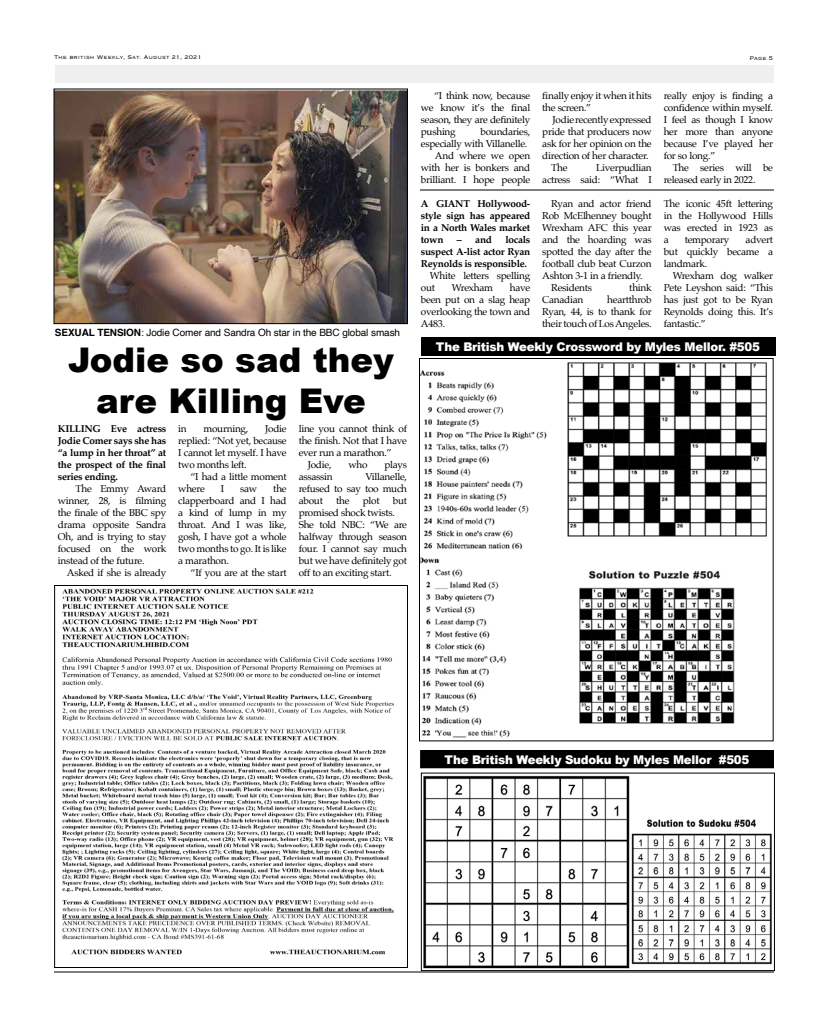
<style>
.page{position:relative;width:828px;height:1026px;background:#fff}
.page>*{position:absolute;margin:0;border:0;box-sizing:border-box;transform-origin:0 0}
.t1{font:900 34px/40.8px "Arial";color:#000;text-align:center}
.t2{font:900 12px "Arial";letter-spacing:-.02em;color:#fff}
.t3{font:10px/12px "Palatino";letter-spacing:-.025em;color:#000;text-align:justify}
.t4{font:700 10px/12px "Palatino";letter-spacing:-.025em;color:#000;text-align:justify}
.t5{font:10px "Helvetica";letter-spacing:-.01em;color:#000}
.t6{font:300 7px "Copperplate";color:#000}
.s1{font-weight:700}
</style>
<div class="page">
<hr style="left:54px;top:972px;width:720px;height:1px;background:#000">
<img style="left:421px;top:362px;width:346px;height:376px">
<div style="left:419px;top:358px;width:355px;height:383px;border:1px solid #000"></div>
<div style="left:55px;top:65px;width:719px;height:18px;background:#efeff0"></div>
<div style="left:421px;top:751px;width:352px;height:17px;background:#000"></div>
<div style="left:420px;top:750px;width:354px;height:18px;border:1px solid #000"></div>
<div style="left:421px;top:338px;width:354px;height:18px;background:#000"></div>
<img style="left:423px;top:775px;width:349px;height:194px">
<div style="left:421px;top:773px;width:354px;height:198px;border:1px solid #000"></div>
<img style="left:62px;top:588px;width:332px;height:367px">
<div style="left:54px;top:585px;width:354px;height:383px;border:1px solid #000"></div>
<img style="left:56px;top:90px;width:350px;height:232px">
<div style="left:54px;top:88px;width:354px;height:236px;border:1px solid #000"></div>
<hr style="left:420px;top:190px;width:354px;height:1px;background:#000">
<p class="t6" style="left:54px;top:53px;width:149px">The british Weekly, Sat. August 21, 2021</p>
<p class="t6" style="left:750px;top:54px;width:25px">Page 5</p>
<p class="t5" style="left:55px;top:325px;width:347px"><span class="s1">SEXUAL TENSION</span>: Jodie Comer and Sandra Oh star in the BBC global smash</p>
<h1 class="t1" style="left:68px;top:339px;width:327px">Jodie so sad they are Killing Eve</h1>
<p class="t4" style="left:58px;top:422px;width:110px">KILLING Eve actress Jodie Comer says she has “a lump in her throat” at the prospect of the final series ending.</p>
<p class="t3" style="left:58px;top:483px;width:110px;text-indent:18px">The Emmy Award winner, 28, is filming the finale of the BBC spy drama opposite Sandra Oh, and is trying to stay focused on the work instead of the future.</p>
<p class="t3" style="left:67px;top:567px;width:101px">Asked if she is already</p>
<p class="t3" style="left:178px;top:423px;width:110px;text-indent:87px">Jodie replied: “Not yet, because I cannot let myself. I have two months left.</p>
<p class="t3" style="left:178px;top:471px;width:110px;text-indent:12px">“I had a little moment where</p>
<p class="t3" style="left:178px;top:423px;width:10px">in</p>
<p class="t3" style="left:204px;top:423px;width:46px">mourning,</p>
<p class="t3" style="left:178px;top:483px;width:110px;text-indent:95px">the clapperboard and I had a kind of lump in my throat. And I was like, gosh, I have got a whole two months to go. It is like a marathon.</p>
<p class="t3" style="left:191px;top:567px;width:98px">“If you are at the start</p>
<p class="t3" style="left:221px;top:483px;width:5px">I</p>
<p class="t3" style="left:240px;top:483px;width:19px">saw</p>
<p class="t3" style="left:299px;top:423px;width:110px">line you cannot think of</p>
<p class="t3" style="left:299px;top:435px;width:110px">the finish. Not that I have</p>
<p class="t3" style="left:299px;top:447px;width:95px">ever run a marathon.”</p>
<p class="t3" style="left:308px;top:459px;width:25px">Jodie,</p>
<p class="t3" style="left:348px;top:459px;width:21px">who</p>
<p class="t3" style="left:384px;top:459px;width:24px">plays</p>
<p class="t3" style="left:299px;top:471px;width:35px">assassin</p>
<p class="t3" style="left:299px;top:471px;width:110px;text-indent:67px">Villanelle, refused to say too much about</p>
<p class="t3" style="left:336px;top:495px;width:15px">the</p>
<p class="t3" style="left:363px;top:495px;width:18px">plot</p>
<p class="t3" style="left:299px;top:495px;width:110px;text-align:left;text-indent:94px">but promised shock twists.<br>She told NBC: “We are halfway through season four. I cannot say much but we have definitely got off to an exciting start.</p>
<p class="t3" style="left:421px;top:90px;width:111px;text-indent:13px">“I think now, because we know it’s the final season, they are definitely pushing</p>
<p class="t3" style="left:421px;top:126px;width:111px;text-align:right">boundaries,<br>especially with Villanelle.<br>And where we open with her is bonkers and brilliant. I hope people</p>
<p class="t4" style="left:421px;top:197px;width:111px">A GIANT Hollywood&shy;style sign has appeared in a North Wales market town</p>
<p class="t4" style="left:421px;top:233px;width:111px;text-indent:85px">locals suspect A-list actor Ryan Reynolds is responsible.</p>
<p class="t3" style="left:421px;top:270px;width:111px;text-indent:9px">White letters spelling out</p>
<p class="t4" style="left:457px;top:233px;width:37px">– and</p>
<p class="t3" style="left:421px;top:282px;width:111px;text-indent:89px">have been put on a slag heap overlooking the town and A483.</p>
<p class="t3" style="left:452px;top:282px;width:43px">Wrexham</p>
<p class="t3" style="left:542px;top:90px;width:111px">finally enjoy it when it hits the screen.”</p>
<p class="t3" style="left:553px;top:114px;width:101px">Jodie recently expressed</p>
<p class="t3" style="left:542px;top:126px;width:111px">pride that producers now</p>
<p class="t3" style="left:542px;top:138px;width:111px">ask for her opinion on the</p>
<p class="t3" style="left:542px;top:150px;width:108px">direction of her character.</p>
<p class="t3" style="left:551px;top:162px;width:18px">The</p>
<p class="t3" style="left:542px;top:162px;width:111px;text-align:right">Liverpudlian<br>actress said: “What I</p>
<p class="t3" style="left:551px;top:198px;width:102px">Ryan and actor friend</p>
<p class="t3" style="left:542px;top:210px;width:111px">Rob McElhenney bought</p>
<p class="t3" style="left:542px;top:222px;width:111px">Wrexham AFC this year</p>
<p class="t3" style="left:542px;top:234px;width:111px">and the hoarding was</p>
<p class="t3" style="left:542px;top:246px;width:111px">spotted the day after the</p>
<p class="t3" style="left:542px;top:258px;width:111px">football club beat Curzon</p>
<p class="t3" style="left:542px;top:270px;width:102px">Ashton 3-1 in a friendly.</p>
<p class="t3" style="left:551px;top:282px;width:42px">Residents</p>
<p class="t3" style="left:629px;top:282px;width:24px">think</p>
<p class="t3" style="left:542px;top:294px;width:42px">Canadian</p>
<p class="t3" style="left:542px;top:294px;width:111px;text-indent:65px">heartthrob Ryan, 44, is to thank for their touch of Los Angeles.</p>
<p class="t3" style="left:664px;top:90px;width:111px">really enjoy is finding a confidence within myself.<br>I feel as though I know her more than anyone because I’ve played her for so long.”</p>
<p class="t3" style="left:664px;top:162px;width:111px;text-indent:9px">The series will be released early in 2022.</p>
<p class="t3" style="left:664px;top:198px;width:111px">The iconic 45ft lettering in the Hollywood Hills was erected in 1923 as a</p>
<p class="t3" style="left:664px;top:234px;width:111px;text-indent:82px">advert but quickly became a landmark.</p>
<p class="t3" style="left:664px;top:270px;width:111px;text-indent:9px">Wrexham dog walker Pete Leyshon said: “This has just got to be Ryan Reynolds doing this. It’s fantastic.”</p>
<p class="t3" style="left:685px;top:234px;width:46px">temporary</p>
<p class="t2" style="left:436px;top:338px;width:326px">The British Weekly Crossword by Myles Mellor. #505</p>
<p class="t2" style="left:445px;top:751px;width:306px">The British Weekly Sudoku by Myles Mellor #505</p>
</div>
